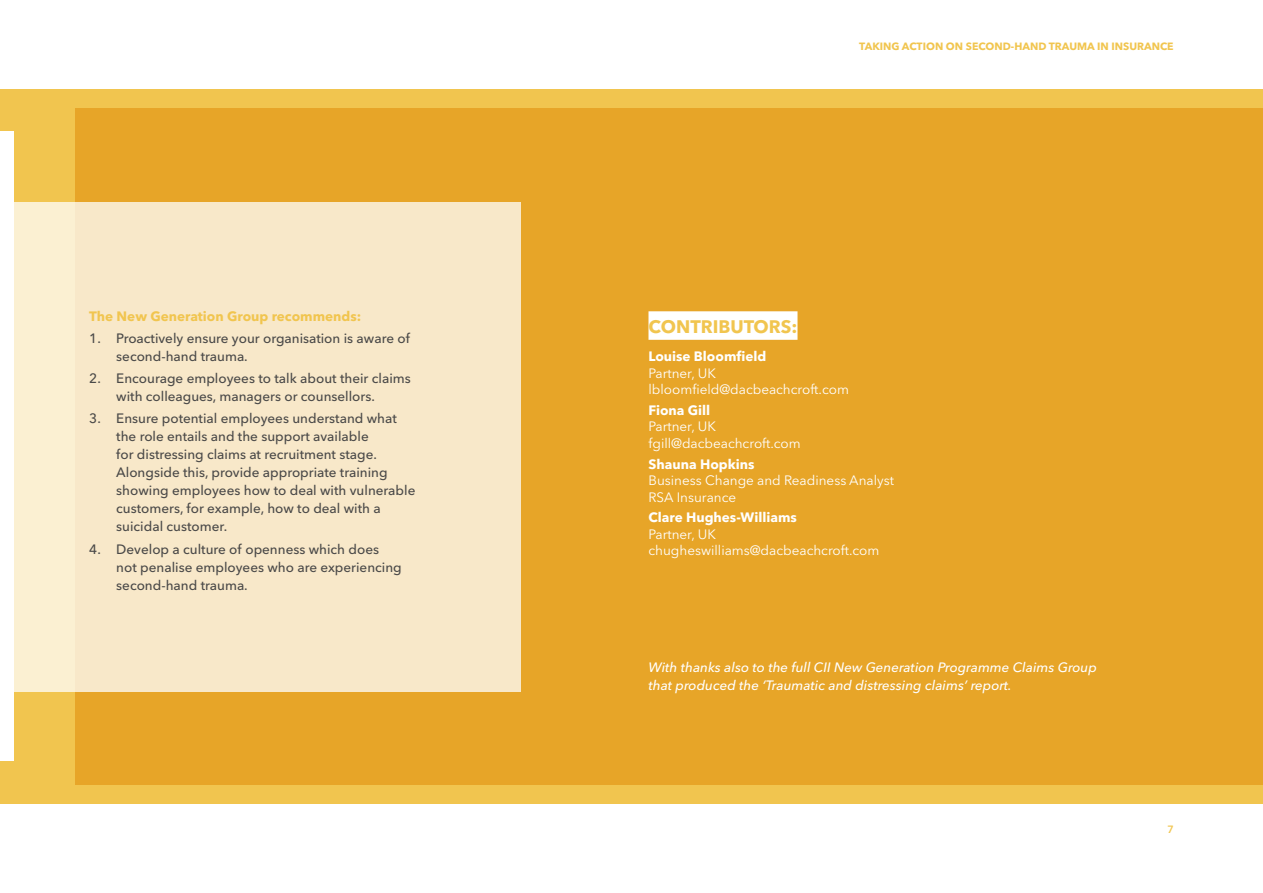
<style>
.page{position:relative;width:1263px;height:893px;background:#fff}
.page>*{position:absolute;margin:0;border:0;box-sizing:border-box;transform-origin:0 0}
.t1{font:700 18px "Avenir Next LT Pro";color:#f1c54f}
.t2{font:500 13.5px/18px "Avenir Next LT Pro";color:#4a4948}
.t3{font:13.5px/16.5px "Avenir Next LT Pro";color:#fff}
.t4{font:italic 500 13.5px/18px "Avenir Next LT Pro";color:#fff}
.t5{font:700 13.5px "Avenir Next LT Pro";color:#fff}
.t6{font:700 13.5px "Avenir Next LT Pro";color:#f1c54f}
.t7{font:700 10.5px "Avenir Next LT Pro";color:#f1c54f}
.t8{font:600 10.5px "Avenir Next LT Pro";color:#f1c54f}
</style>
<div class="page">
<div style="left:0;top:89px;width:1263px;height:715px;background:#f1c54f"></div>
<div style="left:75px;top:108px;width:1188px;height:676px;background:#e7a528"></div>
<div style="left:0;top:132px;width:14px;height:629px;background:#fff"></div>
<div style="left:0;top:202px;width:521px;height:489px;background:#f8e8c9"></div>
<div style="left:648px;top:311px;width:149px;height:29px;background:#fff"></div>
<p class="t6" style="left:89px;top:308px;width:273px">The New Generation Group recommends:</p>
<p class="t2" style="left:116px;top:329px;width:295px;text-indent:-27px">1. Proactively ensure your organisation is aware of second-hand trauma.</p>
<p class="t2" style="left:116px;top:369px;width:296px;text-indent:-27px">2. Encourage employees to talk about their claims with colleagues, managers or counsellors.</p>
<p class="t2" style="left:116px;top:410px;width:301px;text-indent:-27px">3. Ensure potential employees understand what the role entails and the support available<br>for distressing claims at recruitment stage.<br>Alongside this, provide appropriate training showing employees how to deal with vulnerable customers, for example, how to deal with a suicidal customer.</p>
<p class="t2" style="left:116px;top:540px;width:287px;text-indent:-27px">4. Develop a culture of openness which does not penalise employees who are experiencing second-hand trauma.</p>
<p class="t7" style="left:859px;top:40px;width:316px">TAKING ACTION ON SECOND-HAND TRAUMA IN INSURANCE</p>
<h1 class="t1" style="left:648px;top:315px;width:151px">CONTRIBUTORS:</h1>
<p class="t5" style="left:648px;top:348px;width:119px">Louise Bloomfield</p>
<p class="t3" style="left:648px;top:365px;width:202px">Partner, UK lbloomfield@dacbeachcroft.com</p>
<p class="t5" style="left:648px;top:402px;width:63px">Fiona Gill</p>
<p class="t3" style="left:648px;top:418px;width:154px">Partner, UK fgill@dacbeachcroft.com</p>
<p class="t5" style="left:648px;top:456px;width:108px">Shauna Hopkins</p>
<p class="t3" style="left:648px;top:472px;width:247px">Business Change and Readiness Analyst<br>RSA Insurance</p>
<p class="t5" style="left:648px;top:509px;width:150px">Clare Hughes-Williams</p>
<p class="t3" style="left:648px;top:526px;width:232px">Partner, UK chugheswilliams@dacbeachcroft.com</p>
<p class="t4" style="left:648px;top:658px;width:450px">With thanks also to the full CII New Generation Programme Claims Group that produced the ‘Traumatic and distressing claims’ report.</p>
<p class="t8" style="left:1167px;top:823px;width:8px">7</p>
</div>
